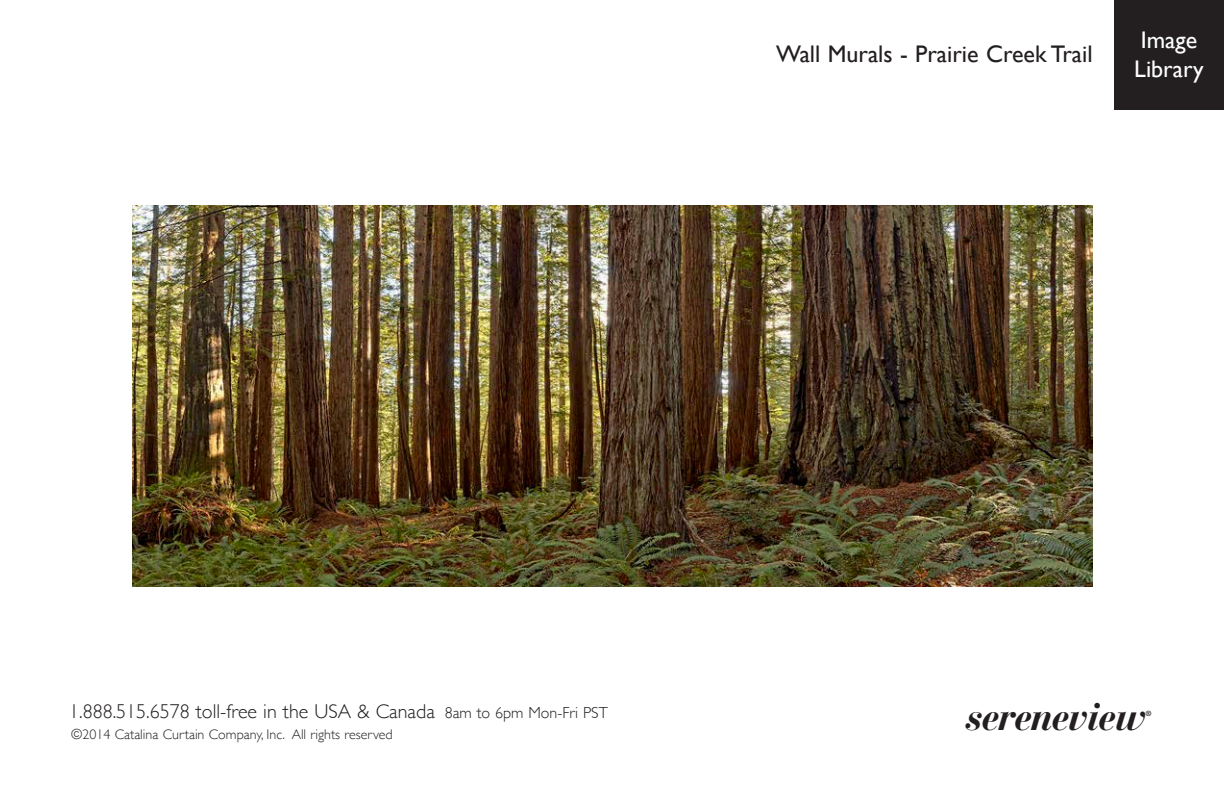
<style>
.page{position:relative;width:1224px;height:792px;background:#fff}
.page>*{position:absolute;margin:0;border:0;box-sizing:border-box;transform-origin:0 0}
.t1{font:italic 700 40.4px "Bauer Bodoni";letter-spacing:-.04em;color:#231f20}
.t2{font:24px "Gill Sans";color:#231f20}
.t3{font:24px/28.8px "Gill Sans";color:#fff}
.t4{font:300 20px "Gill Sans";color:#231f20}
.t5{font:300 14px "Gill Sans";color:#231f20}
.t6{font:italic 700 7.4px "Bauer Bodoni";color:#231f20}
.s1{font-size:16px}
</style>
<div class="page">
<div style="left:1114px;top:0;width:110px;height:110px;background:#231f20"></div>
<img style="left:133px;top:206px;width:960px;height:380px">
<p class="t2" style="left:776px;top:39px;width:318px">Wall Murals - Prairie Creek Trail</p>
<p class="t3" style="left:1134px;top:25px;width:71px">Image<br>Library</p>
<p class="t4" style="left:69px;top:696px;width:540px">1.888.515.6578 toll-free in the USA &amp; Canada <span class="s1">8am to 6pm Mon-Fri PST</span></p>
<h1 class="t1" style="left:965px;top:692px;width:183px">sereneview</h1>
<p class="t6" style="left:1145px;top:709px;width:7px">®</p>
<p class="t5" style="left:71px;top:724px;width:323px">©2014 Catalina Curtain Company, Inc. All rights reserved</p>
</div>
